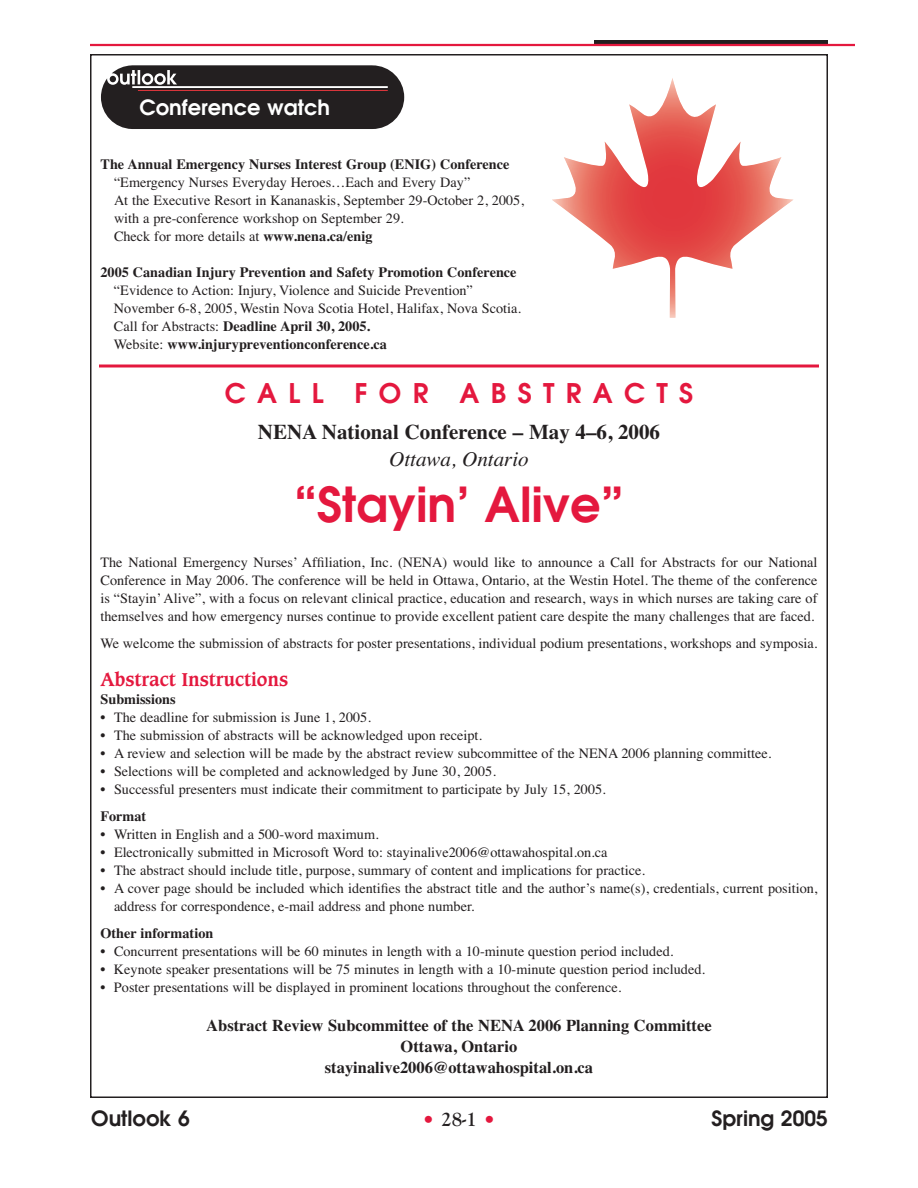
<style>
.page{position:relative;width:918px;height:1188px;background:#fff}
.page>*{position:absolute;margin:0;border:0;box-sizing:border-box;transform-origin:0 0}
.t1{font:600 48px "Avant Garde";color:#e4183e}
.t2{font:600 27px "Avant Garde";letter-spacing:.42em;color:#e4183e}
.t3{font:700 21px "Times";color:#231f20}
.t4{font:600 21px "Avant Garde";color:#231f20}
.t5{font:600 21px "Avant Garde";color:#fff}
.t6{font:italic 21px "Times";color:#231f20}
.t7{font:700 21px "Goudy Old Style T";color:#231f20}
.t8{font:700 18px "Caxton";color:#e4183e}
.t9{font:700 16.5px/21px "Times";color:#231f20;text-align:center}
.t10{font:14.25px/18px "Times";color:#231f20}
.t11{font:700 14.25px "Times";color:#231f20}
.s1{font-weight:700}
.s2{font-family:"Avant Garde";font-weight:600;color:#e4183e}
</style>
<div class="page">
<svg style="left:101px;top:65px;width:303px;height:64px;background:#332f30"></svg>
<hr style="left:132px;top:86px;width:256px;height:2px;background:#fff">
<hr style="left:138px;top:90px;width:250px;height:1px;background:#e1373d">
<svg style="left:594px;top:40px;width:234px;height:4px"></svg>
<hr style="left:90px;top:44px;width:765px;height:2px;background:#e4183e">
<svg style="left:552px;top:78px;width:242px;height:240px"></svg>
<svg style="left:99px;top:364px;width:720px;height:4px;background:#ea516e"></svg>
<h3 class="t5" style="left:140px;top:95px;width:192px">Conference watch</h3>
<p class="t11" style="left:100px;top:155px;width:410px">The Annual Emergency Nurses Interest Group (ENIG) Conference</p>
<p class="t10" style="left:114px;top:173px;width:411px">“Emergency Nurses Everyday Heroes…Each and Every Day”<br>At the Executive Resort in Kananaskis, September 29-October 2, 2005, with a pre-conference workshop on September 29.<br>Check for more details at <span class="s1">www.nena.ca/enig</span></p>
<p class="t11" style="left:100px;top:263px;width:418px">2005 Canadian Injury Prevention and Safety Promotion Conference</p>
<p class="t10" style="left:114px;top:281px;width:409px">“Evidence to Action: Injury, Violence and Suicide Prevention” November 6-8, 2005, Westin Nova Scotia Hotel, Halifax, Nova Scotia.<br>Call for Abstracts: <span class="s1">Deadline April 30, 2005.<br></span>Website: <span class="s1">www.injurypreventionconference.ca</span></p>
<h2 class="t2" style="left:225px;top:378px;width:470px">CALL FOR ABSTRACTS</h2>
<h3 class="t3" style="left:258px;top:419px;width:404px">NENA National Conference – May 4–6, 2006</h3>
<h3 class="t6" style="left:389px;top:446px;width:141px">Ottawa, Ontario</h3>
<h1 class="t1" style="left:294px;top:477px;width:331px">“Stayin’ Alive”</h1>
<p class="t10" style="left:100px;top:553px;width:719px;text-align:justify">The National Emergency Nurses’ Affiliation, Inc. (NENA) would like to announce a Call for Abstracts for our National Conference in May 2006. The conference will be held in Ottawa, Ontario, at the Westin Hotel. The theme of the conference is “Stayin’ Alive”, with a focus on relevant clinical practice, education and research, ways in which nurses are taking care of themselves and how emergency nurses continue to provide excellent patient care despite the many challenges that are faced.</p>
<p class="t10" style="left:100px;top:634px;width:719px">We welcome the submission of abstracts for poster presentations, individual podium presentations, workshops and symposia.</p>
<p class="t8" style="left:100px;top:672px;width:189px">Abstract Instructions</p>
<p class="t11" style="left:100px;top:691px;width:77px">Submissions</p>
<p class="t10" style="left:101px;top:708px;width:272px">• The deadline for submission is June 1, 2005.</p>
<p class="t10" style="left:101px;top:726px;width:383px">• The submission of abstracts will be acknowledged upon receipt.</p>
<p class="t10" style="left:101px;top:744px;width:672px">• A review and selection will be made by the abstract review subcommittee of the NENA 2006 planning committee.</p>
<p class="t10" style="left:101px;top:762px;width:397px">• Selections will be completed and acknowledged by June 30, 2005.</p>
<p class="t10" style="left:101px;top:780px;width:507px">• Successful presenters must indicate their commitment to participate by July 15, 2005.</p>
<p class="t11" style="left:100px;top:808px;width:47px">Format</p>
<p class="t10" style="left:100px;top:825px;width:280px">• Written in English and a 500-word maximum.</p>
<p class="t10" style="left:100px;top:843px;width:508px">• Electronically submitted in Microsoft Word to: stayinalive2006@ottawahospital.on.ca</p>
<p class="t10" style="left:100px;top:861px;width:546px">• The abstract should include title, purpose, summary of content and implications for practice.</p>
<p class="t10" style="left:114px;top:879px;width:705px;text-indent:-14px">• A cover page should be included which identifies the abstract title and the author’s name(s), credentials, current position, address for correspondence, e-mail address and phone number.</p>
<p class="t11" style="left:100px;top:925px;width:114px">Other information</p>
<p class="t10" style="left:100px;top:942px;width:574px">• Concurrent presentations will be 60 minutes in length with a 10-minute question period included.</p>
<p class="t10" style="left:100px;top:960px;width:606px">• Keynote speaker presentations will be 75 minutes in length with a 10-minute question period included.</p>
<p class="t10" style="left:100px;top:978px;width:522px">• Poster presentations will be displayed in prominent locations throughout the conference.</p>
<p class="t9" style="left:206px;top:1015px;width:507px">Abstract Review Subcommittee of the NENA 2006 Planning Committee<br>Ottawa, Ontario<br>stayinalive2006@ottawahospital.on.ca</p>
<h3 class="t4" style="left:91px;top:1106px;width:100px">Outlook 6</h3>
<h3 class="t7" style="left:422px;top:1106px;width:75px"><span class="s2">•</span> 28-1 <span class="s2">•</span></h3>
<h3 class="t4" style="left:712px;top:1106px;width:118px">Spring 2005</h3>
</div>
